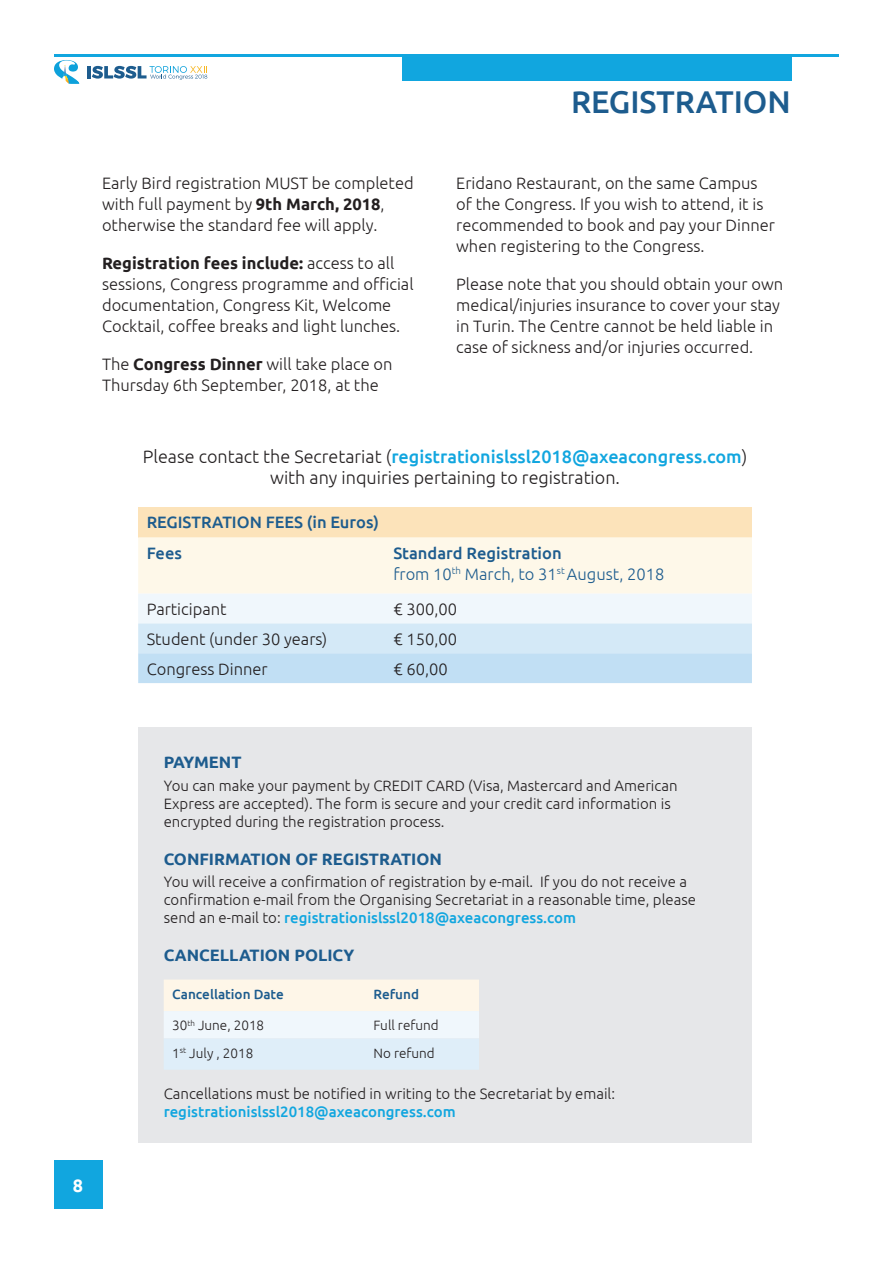
<style>
.page{position:relative;width:893px;height:1263px;background:#fff}
.page>*{position:absolute;margin:0;border:0;box-sizing:border-box;transform-origin:0 0}
.t1{font:500 31.5px "Ubuntu";color:#1d5c8e}
.t2{font:300 18px/21px "Ubuntu";color:#231f20;text-align:center}
.t3{font:700 18px "Ubuntu";color:#fff}
.t4{font:300 16.5px/21px "Ubuntu";color:#231f20}
.t5{font:300 16.5px/21px "Ubuntu";color:#1d5c8e}
.t6{font:700 16.5px "Ubuntu";color:#1d5c8e}
.t7{font:500 16.5px/30.2px "Ubuntu";color:#1d5c8e}
.t8{font:300 15px/18px "Ubuntu";color:#231f20}
.t9{font:500 15px "Ubuntu";color:#11a6df}
.t10{font:300 13.5px "Ubuntu";color:#231f20}
.t11{font:500 13.5px "Ubuntu";color:#1d5c8e}
.s1{font-weight:700}
.s2{font-weight:500;color:#11a6df}
.s3{font-weight:500}
</style>
<div class="page">
<div style="left:54px;top:1161px;width:48px;height:48px;background:#11a6df"></div>
<div style="left:403px;top:54px;width:389px;height:26px;background:#11a6df"></div>
<hr style="left:54px;top:54px;width:785px;height:2px;background:#11a6df">
<hr style="left:87px;top:66px;width:4px;height:12px;background:#1d5c8e">
<svg style="left:92px;top:66px;width:116px;height:14px"></svg>
<svg style="left:54px;top:60px;width:25px;height:24px"></svg>
<img style="left:64px;top:66px;width:5px;height:18px">
<div style="left:138px;top:507px;width:614px;height:30px;background:#fce3ba"></div>
<svg style="left:138px;top:537px;width:614px;height:146px"></svg>
<div style="left:138px;top:728px;width:614px;height:415px;background:#e6e7e9"></div>
<svg style="left:164px;top:980px;width:315px;height:90px"></svg>
<p class="t4" style="left:102px;top:172px;width:313px">Early Bird registration MUST be completed with full payment by <span class="s1">9th March, 2018</span>, otherwise the standard fee will apply.</p>
<p class="t4" style="left:102px;top:252px;width:313px"><span class="s1">Registration fees include:</span> access to all sessions, Congress programme and official documentation, Congress Kit, Welcome Cocktail, coffee breaks and light lunches.</p>
<p class="t4" style="left:102px;top:353px;width:292px">The <span class="s1">Congress Dinner</span> will take place on<br>Thursday 6th September, 2018, at the</p>
<h1 class="t1" style="left:571px;top:82px;width:221px">REGISTRATION</h1>
<p class="t4" style="left:456px;top:172px;width:320px">Eridano Restaurant, on the same Campus of the Congress. If you wish to attend, it is recommended to book and pay your Dinner when registering to the Congress.</p>
<p class="t4" style="left:456px;top:273px;width:328px">Please note that you should obtain your own medical/injuries insurance to cover your stay in Turin. The Centre cannot be held liable in case of sickness and/or injuries occurred.</p>
<p class="t2" style="left:143px;top:445px;width:606px">Please contact the Secretariat (<span class="s2">registrationislssl2018@axeacongress.com</span>) with any inquiries pertaining to registration.</p>
<p class="t7" style="left:147px;top:507px;width:234px">REGISTRATION FEES (in Euros)<br>Fees</p>
<p class="t5" style="left:393px;top:542px;width:273px"><span class="s3">Standard Registration<br></span>from 10<sup>th</sup> March, to 31<sup>st</sup> August, 2018</p>
<p class="t4" style="left:147px;top:598px;width:81px">Participant</p>
<p class="t4" style="left:393px;top:598px;width:65px">€ 300,00</p>
<p class="t4" style="left:147px;top:628px;width:182px">Student (under 30 years)</p>
<p class="t4" style="left:393px;top:628px;width:65px">€ 150,00</p>
<p class="t4" style="left:147px;top:658px;width:123px">Congress Dinner</p>
<p class="t4" style="left:393px;top:658px;width:56px">€ 60,00</p>
<p class="t3" style="left:73px;top:1174px;width:12px">8</p>
<p class="t6" style="left:164px;top:752px;width:79px">PAYMENT</p>
<p class="t8" style="left:164px;top:776px;width:515px">You can make your payment by CREDIT CARD (Visa, Mastercard and American<br>Express are accepted). The form is secure and your credit card information is encrypted during the registration process.</p>
<p class="t6" style="left:164px;top:849px;width:280px">CONFIRMATION OF REGISTRATION</p>
<p class="t8" style="left:164px;top:872px;width:534px">You will receive a confirmation of registration by e-mail. If you do not receive a confirmation e-mail from the Organising Secretariat in a reasonable time, please send an e-mail to: <span class="s2">registrationislssl2018@axeacongress.com</span></p>
<p class="t6" style="left:164px;top:945px;width:192px">CANCELLATION POLICY</p>
<p class="t11" style="left:172px;top:985px;width:113px">Cancellation Date</p>
<p class="t11" style="left:373px;top:985px;width:47px">Refund</p>
<p class="t10" style="left:172px;top:1017px;width:94px">30<sup>th</sup> June, 2018</p>
<p class="t10" style="left:373px;top:1017px;width:67px">Full refund</p>
<p class="t10" style="left:172px;top:1044px;width:83px">1<sup>st</sup> July , 2018</p>
<p class="t10" style="left:373px;top:1044px;width:63px">No refund</p>
<p class="t8" style="left:164px;top:1084px;width:453px">Cancellations must be notified in writing to the Secretariat by email:</p>
<p class="t9" style="left:164px;top:1102px;width:294px">registrationislssl2018@axeacongress.com</p>
</div>
